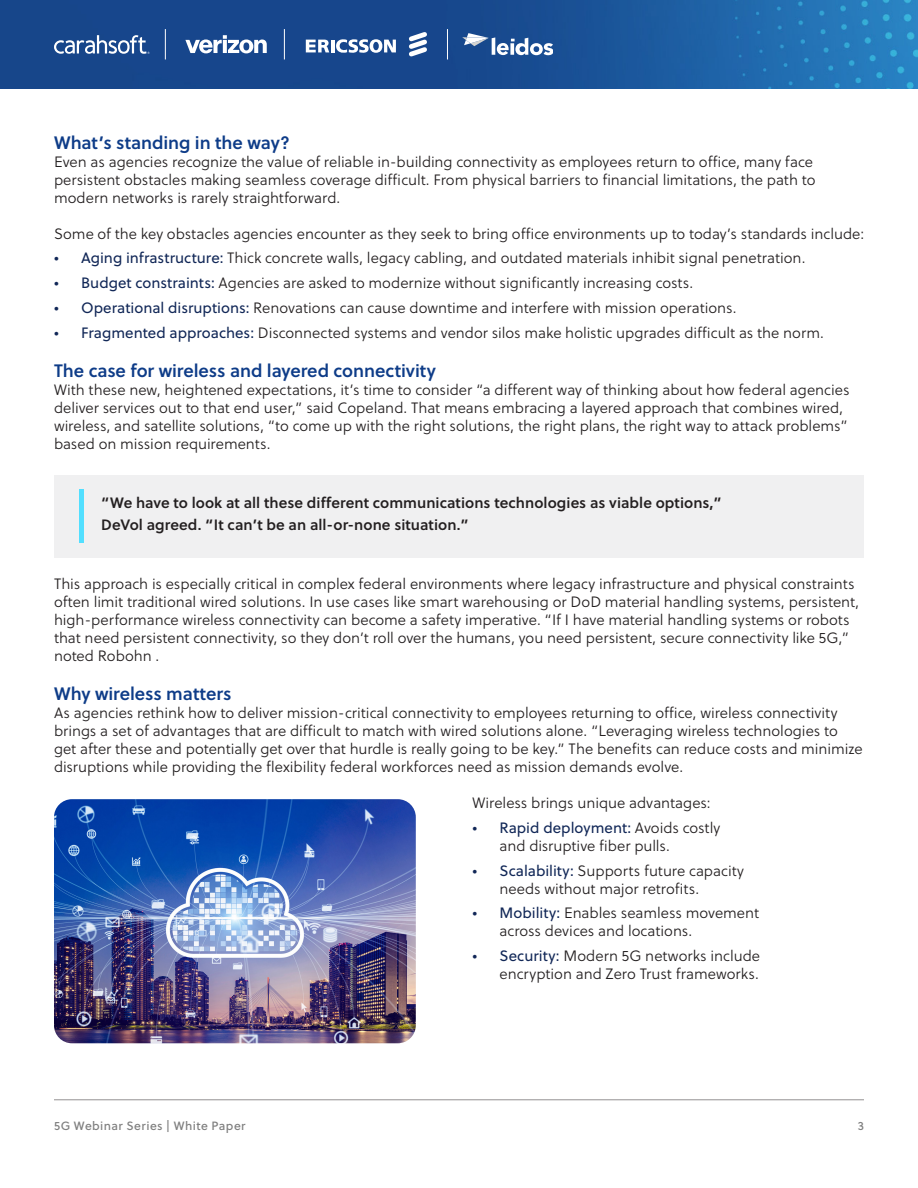
<style>
.page{position:relative;width:918px;height:1188px;background:#fff}
.page>*{position:absolute;margin:0;border:0;box-sizing:border-box;transform-origin:0 0}
.t1{font:18px "Soleil Sb";letter-spacing:-.005em;color:#0e3c88}
.t2{font:15px/18px "Soleil Lt";color:#231f20}
.Pull_Quote{font:15px "Soleil Sb";letter-spacing:.005em;color:#231f20}
.t3{font:12px "Soleil Bk";letter-spacing:.04em;color:#000}
.s1{font-family:"Soleil";color:#112757}
</style>
<div class="page">
<hr style="left:54px;top:1099px;width:810px;height:1px;background:#231f20">
<img style="left:0;top:0;width:918px;height:89px">
<svg style="left:54px;top:35px;width:96px;height:19px"></svg>
<svg style="left:185px;top:35px;width:82px;height:18px"></svg>
<svg style="left:306px;top:38px;width:90px;height:16px"></svg>
<svg style="left:409px;top:32px;width:18px;height:25px"></svg>
<svg style="left:462px;top:33px;width:91px;height:22px"></svg>
<hr style="left:165px;top:29px;width:1px;height:30px;background:#fff">
<hr style="left:284px;top:29px;width:1px;height:30px;background:#fff">
<hr style="left:447px;top:29px;width:1px;height:30px;background:#fff">
<div style="left:54px;top:475px;width:810px;height:82px;background:#f0f0f1"></div>
<hr style="left:79px;top:489px;width:4px;height:54px;background:#52dfff">
<img style="left:54px;top:799px;width:362px;height:244px">
<h3 class="t1" style="left:54px;top:128px;width:237px">What’s standing in the way?</h3>
<p class="t2" style="left:54px;top:152px;width:763px">Even as agencies recognize the value of reliable in-building connectivity as employees return to office, many face persistent obstacles making seamless coverage difficult. From physical barriers to financial limitations, the path to modern networks is rarely straightforward.</p>
<p class="t2" style="left:54px;top:224px;width:812px">Some of the key obstacles agencies encounter as they seek to bring office environments up to today’s standards include:</p>
<p class="t2" style="left:54px;top:249px;width:753px"><span class="s1">• Aging infrastructure:</span> Thick concrete walls, legacy cabling, and outdated materials inhibit signal penetration.</p>
<p class="t2" style="left:54px;top:274px;width:641px"><span class="s1">• Budget constraints:</span> Agencies are asked to modernize without significantly increasing costs.</p>
<p class="t2" style="left:54px;top:298px;width:684px"><span class="s1">• Operational disruptions:</span> Renovations can cause downtime and interfere with mission operations.</p>
<p class="t2" style="left:54px;top:323px;width:771px"><span class="s1">• Fragmented approaches:</span> Disconnected systems and vendor silos make holistic upgrades difficult as the norm.</p>
<h3 class="t1" style="left:54px;top:357px;width:384px">The case for wireless and layered connectivity</h3>
<p class="t2" style="left:54px;top:381px;width:797px">With these new, heightened expectations, it’s time to consider “a different way of thinking about how federal agencies deliver services out to that end user,” said Copeland. That means embracing a layered approach that combines wired, wireless, and satellite solutions, “to come up with the right solutions, the right plans, the right way to attack problems” based on mission requirements.</p>
<p class="Pull_Quote" style="left:101px;top:491px;width:622px">“We have to look at all these different communications technologies as viable options,”</p>
<p class="Pull_Quote" style="left:101px;top:513px;width:369px">DeVol agreed. “It can’t be an all-or-none situation.”</p>
<p class="t2" style="left:54px;top:574px;width:807px">This approach is especially critical in complex federal environments where legacy infrastructure and physical constraints often limit traditional wired solutions. In use cases like smart warehousing or DoD material handling systems, persistent, high-performance wireless connectivity can become a safety imperative. “If I have material handling systems or robots that need persistent connectivity, so they don’t roll over the humans, you need persistent, secure connectivity like 5G,” noted Robohn .</p>
<h3 class="t1" style="left:54px;top:680px;width:179px">Why wireless matters</h3>
<p class="t2" style="left:54px;top:704px;width:810px">As agencies rethink how to deliver mission-critical connectivity to employees returning to office, wireless connectivity brings a set of advantages that are difficult to match with wired solutions alone. “Leveraging wireless technologies to get after these and potentially get over that hurdle is really going to be key.” The benefits can reduce costs and minimize disruptions while providing the flexibility federal workforces need as mission demands evolve.</p>
<p class="t2" style="left:472px;top:794px;width:240px">Wireless brings unique advantages:</p>
<p class="t2" style="left:500px;top:819px;width:222px;text-indent:-27px"><span class="s1">• Rapid deployment:</span> Avoids costly and disruptive fiber pulls.</p>
<p class="t2" style="left:500px;top:861px;width:246px;text-indent:-27px"><span class="s1">• Scalability:</span> Supports future capacity needs without major retrofits.</p>
<p class="t2" style="left:500px;top:904px;width:261px;text-indent:-27px"><span class="s1">• Mobility:</span> Enables seamless movement across devices and locations.</p>
<p class="t2" style="left:472px;top:947px;width:289px;text-align:right"><span class="s1">• Security:</span> Modern 5G networks include encryption and Zero Trust frameworks.</p>
<p class="t3" style="left:54px;top:1117px;width:193px">5G Webinar Series | White Paper</p>
<p class="t3" style="left:858px;top:1117px;width:8px">3</p>
</div>
